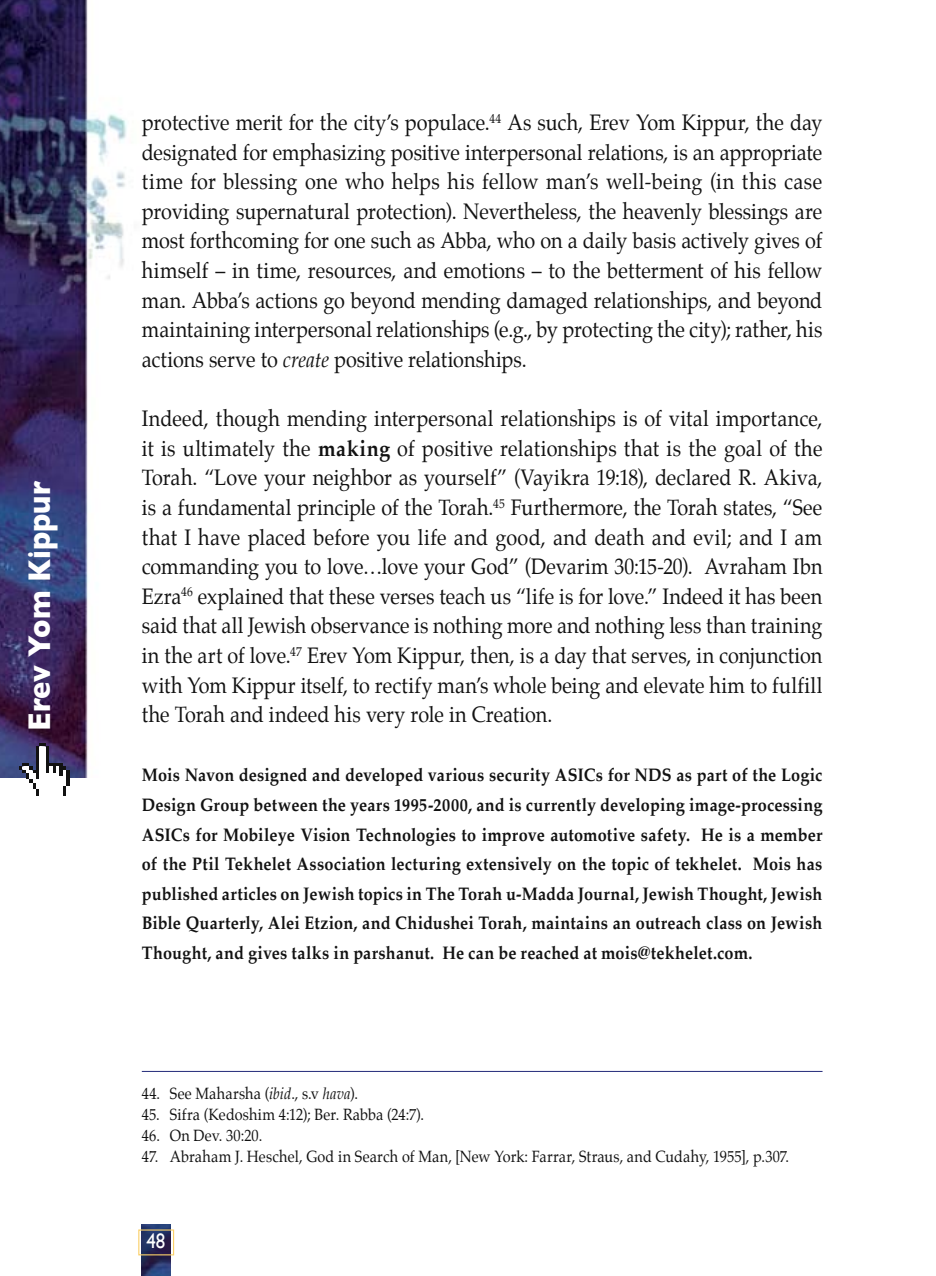
<style>
.page{position:relative;width:936px;height:1276px;background:#fff}
.page>*{position:absolute;margin:0;border:0;box-sizing:border-box;transform-origin:0 0}
.t1{font:700 32px "Gill Sans";color:#fff;scale:.9 1}
.t2{font:22px/29.6px "Palatino";color:#121212;text-align:justify;scale:.9 1}
.t3{font:21px "Gill Sans";color:#fff;scale:.9 1}
.t4{font:700 18px/29.6px "Palatino";letter-spacing:.01em;color:#121212;text-align:justify;scale:.9 1}
.t5{font:16px "Palatino";letter-spacing:.01em;color:#121212;scale:.9 1}
.s1{font-style:italic}
.s2{font-weight:700}
</style>
<div class="page">
<img style="left:0;top:0;width:127px;height:777px">
<img style="left:142px;top:1225px;width:28px;height:51px">
<div style="left:138px;top:1229px;width:36px;height:26px;border:1px solid #fad069"></div>
<img style="left:9px;top:733px;width:73px;height:63px">
<hr style="left:142px;top:1071px;width:680px;height:1px;background:#222978">
<h1 class="t1" style="left:20px;top:730px;width:279px;rotate:-90deg">Erev Yom Kippur</h1>
<p class="t2" style="left:142px;top:108px;width:757px">protective merit for the city’s populace.<sup>44</sup> As such, Erev Yom Kippur, the day designated for emphasizing positive interpersonal relations, is an appropriate time for blessing one who helps his fellow man’s well-being (in this case providing supernatural protection). Nevertheless, the heavenly blessings are most forthcoming for one such as Abba, who on a daily basis actively gives of himself – in time, resources, and emotions – to the betterment of his fellow man. Abba’s actions go beyond mending damaged relationships, and beyond maintaining interpersonal relationships (e.g., by protecting the city); rather, his actions serve to <span class="s1">create</span> positive relationships.</p>
<p class="t2" style="left:142px;top:404px;width:757px">Indeed, though mending interpersonal relationships is of vital importance, it is ultimately the <span class="s2">making</span> of positive relationships that is the goal of the Torah. “Love your neighbor as yourself” (Vayikra 19:18), declared R. Akiva, is a fundamental principle of the Torah.<sup>45</sup> Furthermore, the Torah states, “See that I have placed before you life and good, and death and evil; and I am commanding you to love…love your God” (Devarim 30:15-20). Avraham Ibn Ezra<sup>46</sup> explained that these verses teach us “life is for love.” Indeed it has been said that all Jewish observance is nothing more and nothing less than training in the art of love.<sup>47</sup> Erev Yom Kippur, then, is a day that serves, in conjunction with Yom Kippur itself, to rectify man’s whole being and elevate him to fulfill the Torah and indeed his very role in Creation.</p>
<p class="t4" style="left:142px;top:760px;width:757px">Mois Navon designed and developed various security ASICs for NDS as part of the Logic Design Group between the years 1995-2000, and is currently developing image-processing ASICs for Mobileye Vision Technologies to improve automotive safety. He is a member of the Ptil Tekhelet Association lecturing extensively on the topic of tekhelet. Mois has published articles on Jewish topics in The Torah u-Madda Journal, Jewish Thought, Jewish Bible Quarterly, Alei Etzion, and Chidushei Torah, maintains an outreach class on Jewish Thought, and gives talks in parshanut. He can be reached at mois@tekhelet.com.</p>
<p class="t5" style="left:142px;top:1080px;width:242px">44. See Maharsha (<span class="s1">ibid</span>., s.v <span class="s1">hava</span>).</p>
<p class="t5" style="left:142px;top:1101px;width:315px">45. Sifra (Kedoshim 4:12); Ber. Rabba (24:7).</p>
<p class="t5" style="left:142px;top:1122px;width:135px">46. On Dev. 30:20.</p>
<p class="t5" style="left:142px;top:1143px;width:720px">47. Abraham J. Heschel, God in Search of Man, [New York: Farrar, Straus, and Cudahy, 1955], p.307.</p>
<p class="t3" style="left:146px;top:1228px;width:22px">48</p>
</div>
